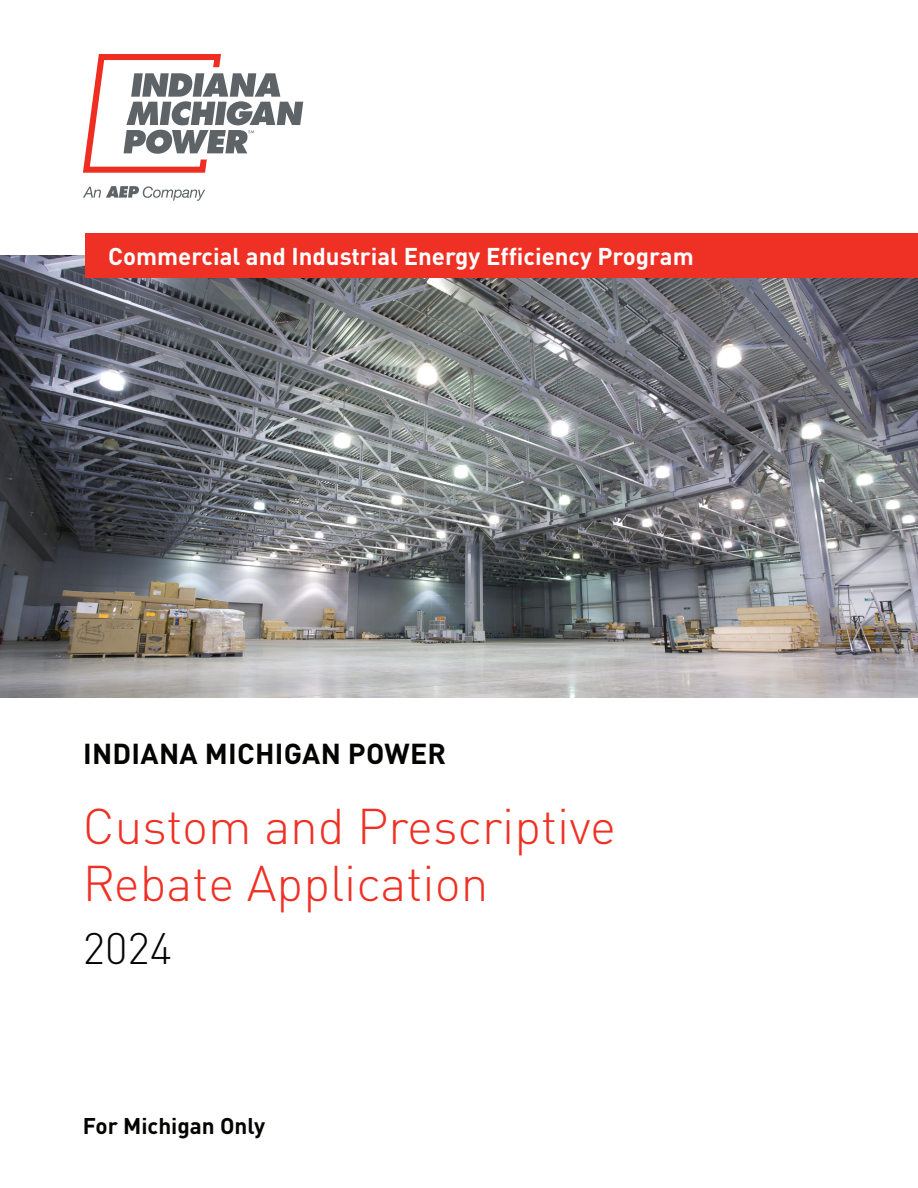
<style>
.page{position:relative;width:918px;height:1188px;background:#fff}
.page>*{position:absolute;margin:0;border:0;box-sizing:border-box;transform-origin:0 0}
.t1{font:300 49.5px/57px "DINOT";color:#ef3024}
.t2{font:300 43.5px "DINOT";color:#040503}
.t3{font:700 28.5px "DINOT";letter-spacing:.01em;color:#040503}
.t4{font:700 24px "DINOT";color:#fff}
.t5{font:700 22.5px "DINOT";color:#040503}
</style>
<div class="page">
<img style="left:0;top:256px;width:918px;height:442px">
<div style="left:85px;top:233px;width:833px;height:45px;background:#ef3024"></div>
<svg style="left:83px;top:186px;width:122px;height:15px"></svg>
<svg style="left:83px;top:54px;width:220px;height:119px"></svg>
<p class="t4" style="left:108px;top:241px;width:587px">Commercial and Industrial Energy Efficiency Program</p>
<p class="t3" style="left:83px;top:735px;width:365px">INDIANA MICHIGAN POWER</p>
<p class="t1" style="left:83px;top:797px;width:535px">Custom and Prescriptive<br>Rebate Application</p>
<p class="t2" style="left:83px;top:921px;width:91px">2024</p>
<p class="t5" style="left:83px;top:1111px;width:184px">For Michigan Only</p>
</div>
